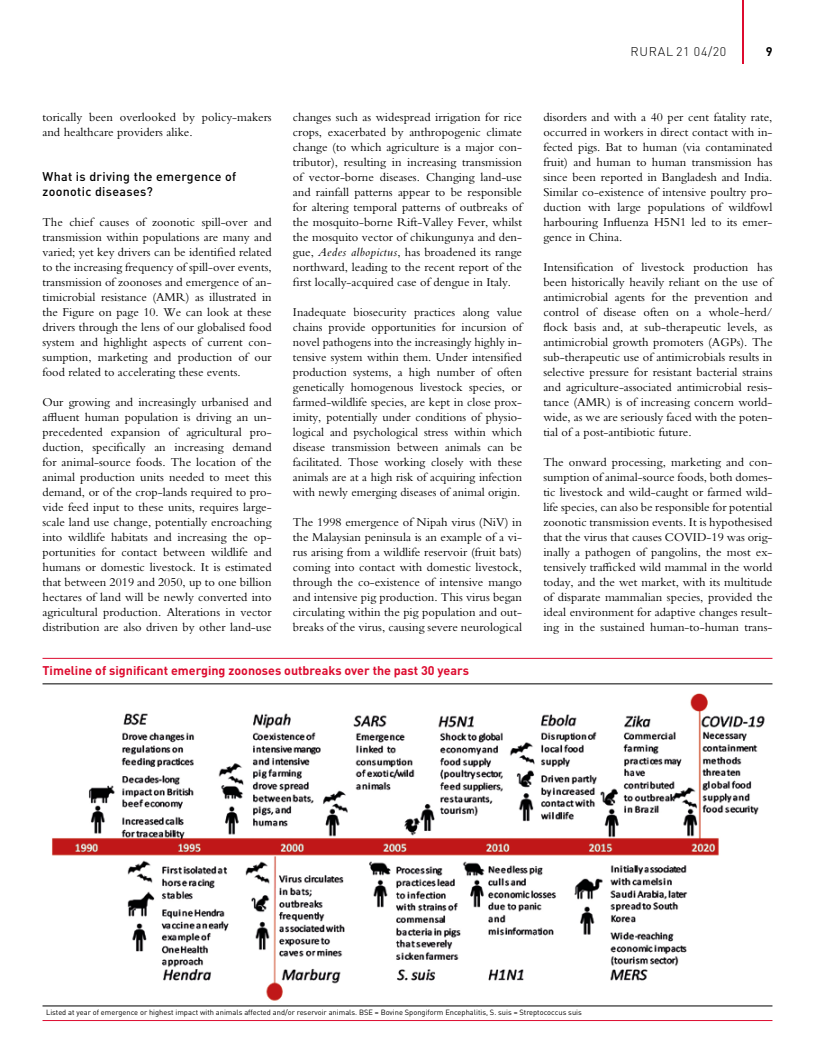
<style>
.page{position:relative;width:815px;height:1063px;background:#fff}
.page>*{position:absolute;margin:0;border:0;box-sizing:border-box;transform-origin:0 0}
.t1{font:12.5px/15px "Bembo Std";color:#000;text-align:justify}
.t2{font:700 12.5px "DIN Pro";color:#dd0b2f}
.t3{font:500 12.5px/15px "DIN Pro";letter-spacing:.025em;color:#000}
.t4{font:300 12.5px "DIN Pro";letter-spacing:.06em;color:#000}
.t5{font:700 12.5px "DIN Pro";color:#000}
.t6{font:7.5px "DIN Pro";color:#000}
.s1{font-style:italic}
</style>
<div class="page">
<hr style="left:742px;top:0;width:2px;height:64px;background:#dd0b2f">
<hr style="left:43px;top:684px;width:729px;height:1px;background:#000">
<hr style="left:43px;top:1006px;width:729px;height:1px;background:#000">
<hr style="left:43px;top:658px;width:729px;height:1px;background:#dd0b2f">
<hr style="left:43px;top:1020px;width:729px;height:1px;background:#dd0b2f">
<img style="left:52px;top:693px;width:713px;height:308px">
<p class="t4" style="left:630px;top:43px;width:97px">RURAL 21 04/20</p>
<p class="t5" style="left:766px;top:43px;width:8px">9</p>
<p class="t1" style="left:43px;top:110px;width:231px">torically been overlooked by policy-makers and healthcare providers alike.</p>
<p class="t3" style="left:43px;top:169px;width:195px">What is driving the emergence of zoonotic diseases?</p>
<p class="t1" style="left:43px;top:215px;width:231px">The chief causes of zoonotic spill-over and transmission within populations are many and varied; yet key drivers can be identified related to the increasing frequency of spill-over events, transmission of zoonoses and emergence of an&shy;timicrobial resistance (AMR) as illustrated in the Figure on page 10. We can look at these drivers through the lens of our globalised food system and highlight aspects of current con&shy;sumption, marketing and production of our food related to accelerating these events.</p>
<p class="t1" style="left:43px;top:395px;width:231px">Our growing and increasingly urbanised and affluent human population is driving an un&shy;precedented expansion of agricultural pro&shy;duction, specifically an increasing demand for animal-source foods. The location of the animal production units needed to meet this demand, or of the crop-lands required to pro&shy;vide feed input to these units, requires large&shy;scale land use change, potentially encroaching into wildlife habitats and increasing the op&shy;portunities for contact between wildlife and humans or domestic livestock. It is estimated that between 2019 and 2050, up to one billion hectares of land will be newly converted into agricultural production. Alterations in vector distribution are also driven by other land-use</p>
<p class="t1" style="left:293px;top:110px;width:231px">changes such as widespread irrigation for rice crops, exacerbated by anthropogenic climate change (to which agriculture is a major con&shy;tributor), resulting in increasing transmission of vector-borne diseases. Changing land-use and rainfall patterns appear to be responsible for altering temporal patterns of outbreaks of the mosquito-borne Rift-Valley Fever, whilst the mosquito vector of chikungunya and den&shy;gue, <span class="s1">Aedes albopictus</span>, has broadened its range northward, leading to the recent report of the first locally-acquired case of dengue in Italy.</p>
<p class="t1" style="left:293px;top:305px;width:231px">Inadequate biosecurity practices along value chains provide opportunities for incursion of novel pathogens into the increasingly highly in&shy;tensive system within them. Under intensified production systems, a high number of often genetically homogenous livestock species, or farmed-wildlife species, are kept in close prox&shy;imity, potentially under conditions of physio&shy;logical and psychological stress within which disease transmission between animals can be facilitated. Those working closely with these animals are at a high risk of acquiring infection with newly emerging diseases of animal origin.</p>
<p class="t1" style="left:293px;top:515px;width:231px">The 1998 emergence of Nipah virus (NiV) in the Malaysian peninsula is an example of a vi&shy;rus arising from a wildlife reservoir (fruit bats) coming into contact with domestic livestock, through the co-existence of intensive mango and intensive pig production. This virus began circulating within the pig population and out&shy;breaks of the virus, causing severe neurological</p>
<p class="t2" style="left:43px;top:662px;width:428px">Timeline of significant emerging zoonoses outbreaks over the past 30 years</p>
<p class="t1" style="left:543px;top:110px;width:231px">disorders and with a 40 per cent fatality rate, occurred in workers in direct contact with in&shy;fected pigs. Bat to human (via contaminated fruit) and human to human transmission has since been reported in Bangladesh and India.<br>Similar co-existence of intensive poultry pro&shy;duction with large populations of wildfowl harbouring Influenza H5N1 led to its emer&shy;gence in China.</p>
<p class="t1" style="left:543px;top:260px;width:231px">Intensification of livestock production has been historically heavily reliant on the use of antimicrobial agents for the prevention and control of disease often on a whole-herd/ flock basis and, at sub-therapeutic levels, as antimicrobial growth promoters (AGPs). The sub-therapeutic use of antimicrobials results in selective pressure for resistant bacterial strains and agriculture-associated antimicrobial resis&shy;tance (AMR) is of increasing concern world&shy;wide, as we are seriously faced with the poten&shy;tial of a post-antibiotic future.</p>
<p class="t1" style="left:543px;top:455px;width:231px">The onward processing, marketing and con&shy;sumption of animal-source foods, both domes&shy;tic livestock and wild-caught or farmed wild&shy;life species, can also be responsible for potential zoonotic transmission events. It is hypothesised that the virus that causes COVID-19 was orig&shy;inally a pathogen of pangolins, the most ex&shy;tensively trafficked wild mammal in the world today, and the wet market, with its multitude of disparate mammalian species, provided the ideal environment for adaptive changes result&shy;ing in the sustained human-to-human trans-</p>
<p class="t6" style="left:46px;top:1007px;width:537px">Listed at year of emergence or highest impact with animals affected and/or reservoir animals. BSE = Bovine Spongiform Encephalitis, S. suis = Streptococcus suis</p>
</div>
